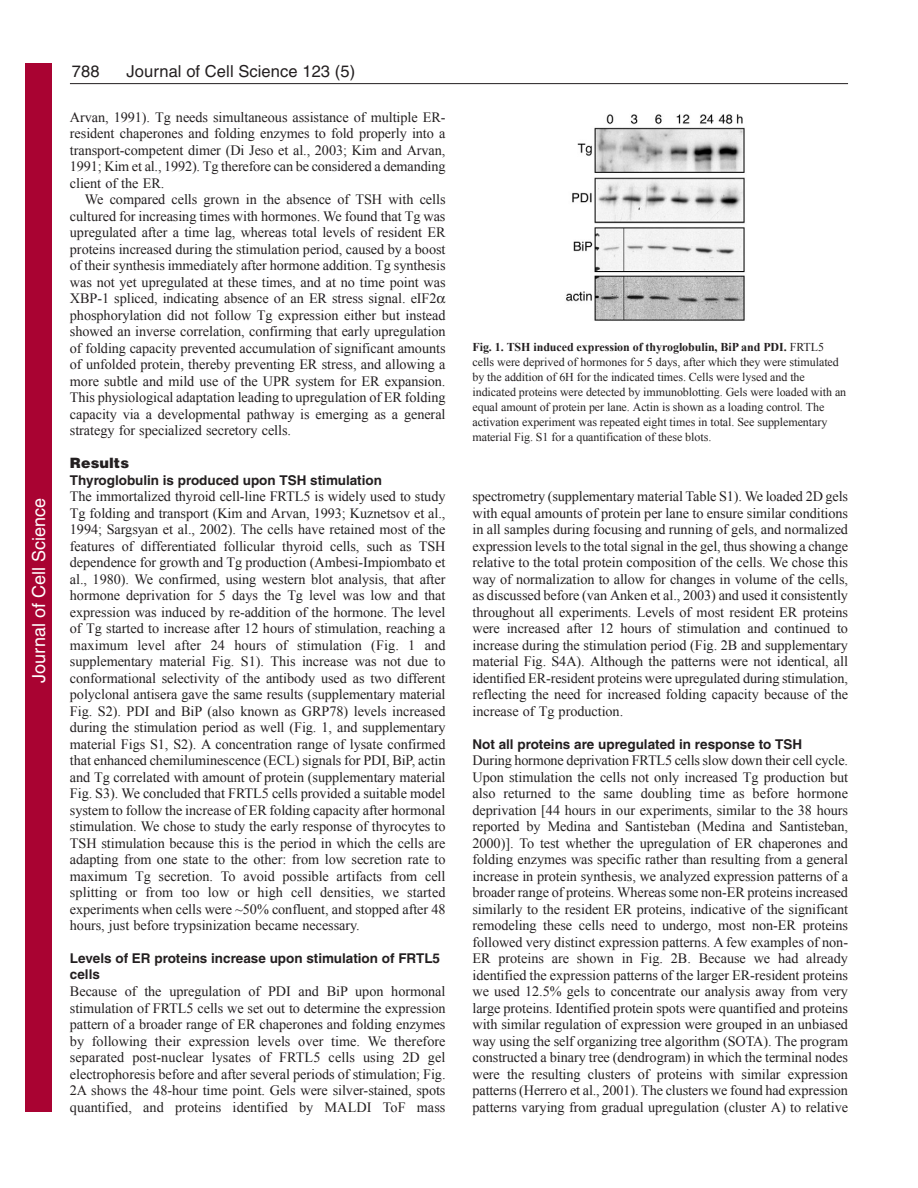
<style>
.page{position:relative;width:918px;height:1188px;background:#fff}
.page>*{position:absolute;margin:0;border:0;box-sizing:border-box;transform-origin:0 0}
.t1{font:18px "Helvetica";color:#fff}
.t2{font:16.5px "Helvetica";letter-spacing:.005em;color:#231f20}
.t3{font:14.25px/16.5px "Times New Roman";letter-spacing:-.005em;color:#231f20;text-align:justify}
.t4{font:900 14.25px "Helvetica";letter-spacing:.005em;color:#231f20}
.t5{font:700 13.5px/16.5px "Helvetica";color:#231f20}
.t6{font:12px/15px "Times New Roman";letter-spacing:-.005em;color:#231f20}
.s1{font-weight:700}
</style>
<div class="page">
<hr style="left:70px;top:83px;width:778px;height:1px;background:#231f20">
<img style="left:566px;top:114px;width:179px;height:207px">
<div style="left:26px;top:64px;width:26px;height:1048px;background:#a90332"></div>
<p class="t1" style="left:28px;top:683px;width:186px;rotate:-90deg">Journal of Cell Science</p>
<p class="t2" style="left:127px;top:65px;width:230px">Journal of Cell Science 123 (5)</p>
<p class="t2" style="left:72px;top:65px;width:29px">788</p>
<p class="t3" style="left:70px;top:108px;width:377px">Arvan, 1991). Tg needs simultaneous assistance of multiple ER&shy;resident chaperones and folding enzymes to fold properly into a transport-competent dimer (Di Jeso et al., 2003; Kim and Arvan, 1991; Kim et al., 1992). Tg therefore can be considered a demanding client of the ER.</p>
<p class="t3" style="left:70px;top:191px;width:377px;text-align:left;text-indent:15px">We compared cells grown in the absence of TSH with cells cultured for increasing times with hormones. We found that Tg was upregulated after a time lag, whereas total levels of resident ER proteins increased during the stimulation period, caused by a boost of their synthesis immediately after hormone addition. Tg synthesis was not yet upregulated at these times, and at no time point was XBP-1 spliced, indicating absence of an ER stress signal. eIF2 phosphorylation did not follow Tg expression either but instead showed an inverse correlation, confirming that early upregulation of folding capacity prevented accumulation of significant amounts of unfolded protein, thereby preventing ER stress, and allowing a more subtle and mild use of the UPR system for ER expansion.<br>This physiological adaptation leading to upregulation of ER folding capacity via a developmental pathway is emerging as a general strategy for specialized secretory cells.</p>
<p class="t4" style="left:70px;top:458px;width:61px">Results</p>
<p class="t5" style="left:70px;top:473px;width:314px">Thyroglobulin is produced upon TSH stimulation</p>
<p class="t3" style="left:70px;top:488px;width:377px">The immortalized thyroid cell-line FRTL5 is widely used to study Tg folding and transport (Kim and Arvan, 1993; Kuznetsov et al., 1994; Sargsyan et al., 2002). The cells have retained most of the features of differentiated follicular thyroid cells, such as TSH dependence for growth and Tg production (Ambesi-Impiombato et al., 1980). We confirmed, using western blot analysis, that after hormone deprivation for 5 days the Tg level was low and that expression was induced by re-addition of the hormone. The level of Tg started to increase after 12 hours of stimulation, reaching a maximum level after 24 hours of stimulation (Fig. 1 and supplementary material Fig. S1). This increase was not due to conformational selectivity of the antibody used as two different polyclonal antisera gave the same results (supplementary material Fig. S2). PDI and BiP (also known as GRP78) levels increased during the stimulation period as well (Fig. 1, and supplementary material Figs S1, S2). A concentration range of lysate confirmed that enhanced chemiluminescence (ECL) signals for PDI, BiP, actin and Tg correlated with amount of protein (supplementary material Fig. S3). We concluded that FRTL5 cells provided a suitable model system to follow the increase of ER folding capacity after hormonal stimulation. We chose to study the early response of thyrocytes to TSH stimulation because this is the period in which the cells are adapting from one state to the other: from low secretion rate to maximum Tg secretion. To avoid possible artifacts from cell splitting or from too low or high cell densities, we started experiments when cells were ~50% confluent, and stopped after 48 hours, just before trypsinization became necessary.</p>
<p class="t5" style="left:70px;top:951px;width:372px">Levels of ER proteins increase upon stimulation of FRTL5 cells</p>
<p class="t3" style="left:70px;top:983px;width:377px">Because of the upregulation of PDI and BiP upon hormonal stimulation of FRTL5 cells we set out to determine the expression pattern of a broader range of ER chaperones and folding enzymes by following their expression levels over time. We therefore separated post-nuclear lysates of FRTL5 cells using 2D gel electrophoresis before and after several periods of stimulation; Fig.<br>2A shows the 48-hour time point. Gels were silver-stained, spots quantified, and proteins identified by MALDI ToF mass</p>
<p class="t6" style="left:472px;top:339px;width:375px"><span class="s1">Fig. 1. TSH induced expression of thyroglobulin, BiP and PDI.</span> FRTL5 cells were deprived of hormones for 5 days, after which they were stimulated by the addition of 6H for the indicated times. Cells were lysed and the indicated proteins were detected by immunoblotting. Gels were loaded with an equal amount of protein per lane. Actin is shown as a loading control. The activation experiment was repeated eight times in total. See supplementary material Fig. S1 for a quantification of these blots.</p>
<p class="t3" style="left:472px;top:488px;width:377px">spectrometry (supplementary material Table S1). We loaded 2D gels with equal amounts of protein per lane to ensure similar conditions in all samples during focusing and running of gels, and normalized expression levels to the total signal in the gel, thus showing a change relative to the total protein composition of the cells. We chose this way of normalization to allow for changes in volume of the cells, as discussed before (van Anken et al., 2003) and used it consistently throughout all experiments. Levels of most resident ER proteins were increased after 12 hours of stimulation and continued to increase during the stimulation period (Fig. 2B and supplementary material Fig. S4A). Although the patterns were not identical, all identified ER-resident proteins were upregulated during stimulation, reflecting the need for increased folding capacity because of the increase of Tg production.</p>
<p class="t5" style="left:472px;top:737px;width:331px">Not all proteins are upregulated in response to TSH</p>
<p class="t3" style="left:472px;top:752px;width:377px">During hormone deprivation FRTL5 cells slow down their cell cycle.<br>Upon stimulation the cells not only increased Tg production but also returned to the same doubling time as before hormone deprivation [44 hours in our experiments, similar to the 38 hours reported by Medina and Santisteban (Medina and Santisteban, 2000)]. To test whether the upregulation of ER chaperones and folding enzymes was specific rather than resulting from a general increase in protein synthesis, we analyzed expression patterns of a broader range of proteins. Whereas some non-ER proteins increased similarly to the resident ER proteins, indicative of the significant remodeling these cells need to undergo, most non-ER proteins followed very distinct expression patterns. A few examples of non-ER proteins are shown in Fig. 2B. Because we had already identified the expression patterns of the larger ER-resident proteins we used 12.5% gels to concentrate our analysis away from very large proteins. Identified protein spots were quantified and proteins with similar regulation of expression were grouped in an unbiased way using the self organizing tree algorithm (SOTA). The program constructed a binary tree (dendrogram) in which the terminal nodes were the resulting clusters of proteins with similar expression patterns (Herrero et al., 2001). The clusters we found had expression patterns varying from gradual upregulation (cluster A) to relative</p>
</div>
